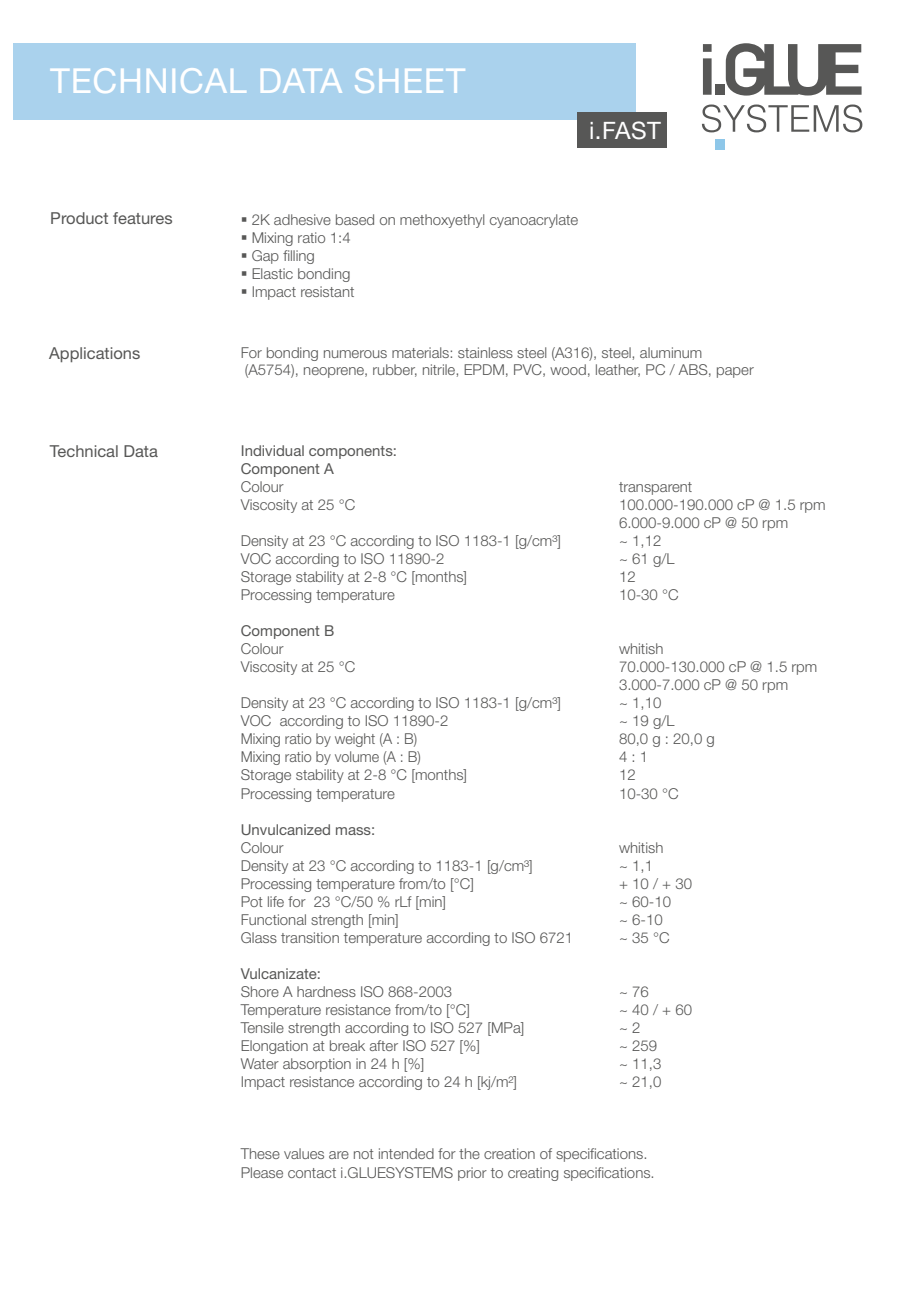
<style>
.page{position:relative;width:919px;height:1289px;background:#fff}
.page>*{position:absolute;margin:0;border:0;box-sizing:border-box;transform-origin:0 0}
.t1{font:34.5px "Helvetica Neue LT Std";letter-spacing:.02em;color:#fff}
.t2{font:24px "Helvetica Neue LT Std";color:#fff}
.t3{font:16.5px "Helvetica Neue LT Std";color:#575756}
.t4{font:300 15px/18px "Helvetica Neue LT Std";color:#575756}
.t5{font:15px/18px "Helvetica Neue LT Std";color:#575756}
.t6{font:300 15px "Helvetica Neue LT Std";color:#575756;scale:.96 1}
</style>
<div class="page">
<svg style="left:702px;top:44px;width:9px;height:51px"></svg>
<div style="left:715px;top:84px;width:9px;height:11px;background:#575756"></div>
<div style="left:715px;top:139px;width:9px;height:11px;background:#8ec7e9"></div>
<svg style="left:725px;top:43px;width:136px;height:53px"></svg>
<svg style="left:701px;top:104px;width:161px;height:28px"></svg>
<div style="left:13px;top:43px;width:622px;height:77px;background:#aad2ed"></div>
<div style="left:577px;top:113px;width:90px;height:35px;background:#575756"></div>
<h1 class="t1" style="left:50px;top:61px;width:416px">TECHNICAL DATA SHEET</h1>
<h2 class="t2" style="left:589px;top:116px;width:73px">i.FAST</h2>
<p class="t3" style="left:50px;top:209px;width:124px">Product features</p>
<p class="t4" style="left:241px;top:210px;width:339px">▪ 2K adhesive based on methoxyethyl cyanoacrylate</p>
<p class="t4" style="left:241px;top:228px;width:111px">▪ Mixing ratio 1:4</p>
<p class="t4" style="left:241px;top:246px;width:76px">▪ Gap filling</p>
<p class="t4" style="left:241px;top:264px;width:111px">▪ Elastic bonding</p>
<p class="t4" style="left:241px;top:282px;width:115px">▪ Impact resistant</p>
<p class="t3" style="left:49px;top:343px;width:93px">Applications</p>
<p class="t4" style="left:241px;top:344px;width:514px;line-height:16.5px">For bonding numerous materials: stainless steel (A316), steel, aluminum (A5754), neoprene, rubber, nitrile, EPDM, PVC, wood, leather, PC / ABS, paper</p>
<p class="t3" style="left:50px;top:441px;width:109px">Technical Data</p>
<p class="t5" style="left:241px;top:442px;width:158px">Individual components:<br>Component A</p>
<p class="t4" style="left:241px;top:477px;width:44px">Colour</p>
<p class="t4" style="left:619px;top:477px;width:75px">transparent</p>
<p class="t4" style="left:241px;top:495px;width:116px">Viscosity at 25 °C</p>
<p class="t4" style="left:619px;top:495px;width:208px">100.000-190.000 cP @ 1.5 rpm<br>6.000-9.000 cP @ 50 rpm</p>
<p class="t4" style="left:241px;top:531px;width:322px">Density at 23 °C according to ISO 1183-1 [g/cm³]</p>
<p class="t4" style="left:619px;top:531px;width:44px">~ 1,12</p>
<p class="t4" style="left:241px;top:549px;width:205px">VOC according to ISO 11890-2</p>
<p class="t4" style="left:619px;top:549px;width:57px">~ 61 g/L</p>
<p class="t4" style="left:241px;top:567px;width:228px">Storage stability at 2-8 °C [months]</p>
<p class="t4" style="left:619px;top:567px;width:18px">12</p>
<p class="t4" style="left:241px;top:585px;width:155px">Processing temperature</p>
<p class="t4" style="left:619px;top:585px;width:61px">10-30 °C</p>
<p class="t5" style="left:241px;top:622px;width:95px">Component B</p>
<p class="t4" style="left:241px;top:639px;width:44px">Colour</p>
<p class="t4" style="left:619px;top:639px;width:46px">whitish</p>
<p class="t4" style="left:241px;top:657px;width:116px">Viscosity at 25 °C</p>
<p class="t4" style="left:619px;top:657px;width:200px">70.000-130.000 cP @ 1.5 rpm<br>3.000-7.000 cP @ 50 rpm</p>
<p class="t4" style="left:241px;top:693px;width:322px">Density at 23 °C according to ISO 1183-1 [g/cm³]</p>
<p class="t4" style="left:619px;top:693px;width:44px">~ 1,10</p>
<p class="t4" style="left:241px;top:711px;width:209px">VOC according to ISO 11890-2</p>
<p class="t4" style="left:619px;top:711px;width:57px">~ 19 g/L</p>
<p class="t6" style="left:241px;top:730px;width:185px">Mixing ratio by weight (A : B)</p>
<p class="t4" style="left:619px;top:729px;width:97px">80,0 g : 20,0 g</p>
<p class="t6" style="left:241px;top:748px;width:189px">Mixing ratio by volume (A : B)</p>
<p class="t4" style="left:619px;top:747px;width:31px">4 : 1</p>
<p class="t4" style="left:241px;top:765px;width:228px">Storage stability at 2-8 °C [months]</p>
<p class="t4" style="left:619px;top:765px;width:18px">12</p>
<p class="t4" style="left:241px;top:783px;width:155px">Processing temperature</p>
<p class="t4" style="left:619px;top:783px;width:61px">10-30 °C</p>
<p class="t5" style="left:241px;top:820px;width:136px">Unvulcanized mass:</p>
<p class="t4" style="left:241px;top:837px;width:44px">Colour</p>
<p class="t4" style="left:619px;top:837px;width:46px">whitish</p>
<p class="t4" style="left:241px;top:855px;width:293px">Density at 23 °C according to 1183-1 [g/cm³]</p>
<p class="t4" style="left:619px;top:855px;width:36px">~ 1,1</p>
<p class="t4" style="left:241px;top:873px;width:235px">Processing temperature from/to [°C]</p>
<p class="t4" style="left:619px;top:873px;width:75px">+ 10 / + 30</p>
<p class="t4" style="left:241px;top:891px;width:207px">Pot life for 23 °C/50 % rLf [min]</p>
<p class="t4" style="left:619px;top:891px;width:54px">~ 60-10</p>
<p class="t4" style="left:241px;top:909px;width:159px">Functional strength [min]</p>
<p class="t4" style="left:619px;top:909px;width:45px">~ 6-10</p>
<p class="t4" style="left:241px;top:927px;width:334px">Glass transition temperature according to ISO 6721</p>
<p class="t4" style="left:619px;top:927px;width:52px">~ 35 °C</p>
<p class="t5" style="left:241px;top:964px;width:82px">Vulcanizate:</p>
<p class="t4" style="left:241px;top:981px;width:213px">Shore A hardness ISO 868-2003</p>
<p class="t4" style="left:619px;top:981px;width:31px">~ 76</p>
<p class="t4" style="left:241px;top:999px;width:231px">Temperature resistance from/to [°C]</p>
<p class="t4" style="left:619px;top:999px;width:75px">~ 40 / + 60</p>
<p class="t4" style="left:241px;top:1017px;width:285px">Tensile strength according to ISO 527 [MPa]</p>
<p class="t4" style="left:619px;top:1017px;width:23px">~ 2</p>
<p class="t4" style="left:241px;top:1035px;width:241px">Elongation at break after ISO 527 [%]</p>
<p class="t4" style="left:619px;top:1035px;width:40px">~ 259</p>
<p class="t4" style="left:241px;top:1053px;width:185px">Water absorption in 24 h [%]</p>
<p class="t4" style="left:619px;top:1053px;width:44px">~ 11,3</p>
<p class="t4" style="left:241px;top:1071px;width:278px">Impact resistance according to 24 h [kj/m²]</p>
<p class="t4" style="left:619px;top:1071px;width:44px">~ 21,0</p>
<p class="t4" style="left:241px;top:1143px;width:415px;line-height:19.5px">These values are not intended for the creation of specifications.<br>Please contact i.GLUESYSTEMS prior to creating specifications.</p>
</div>
